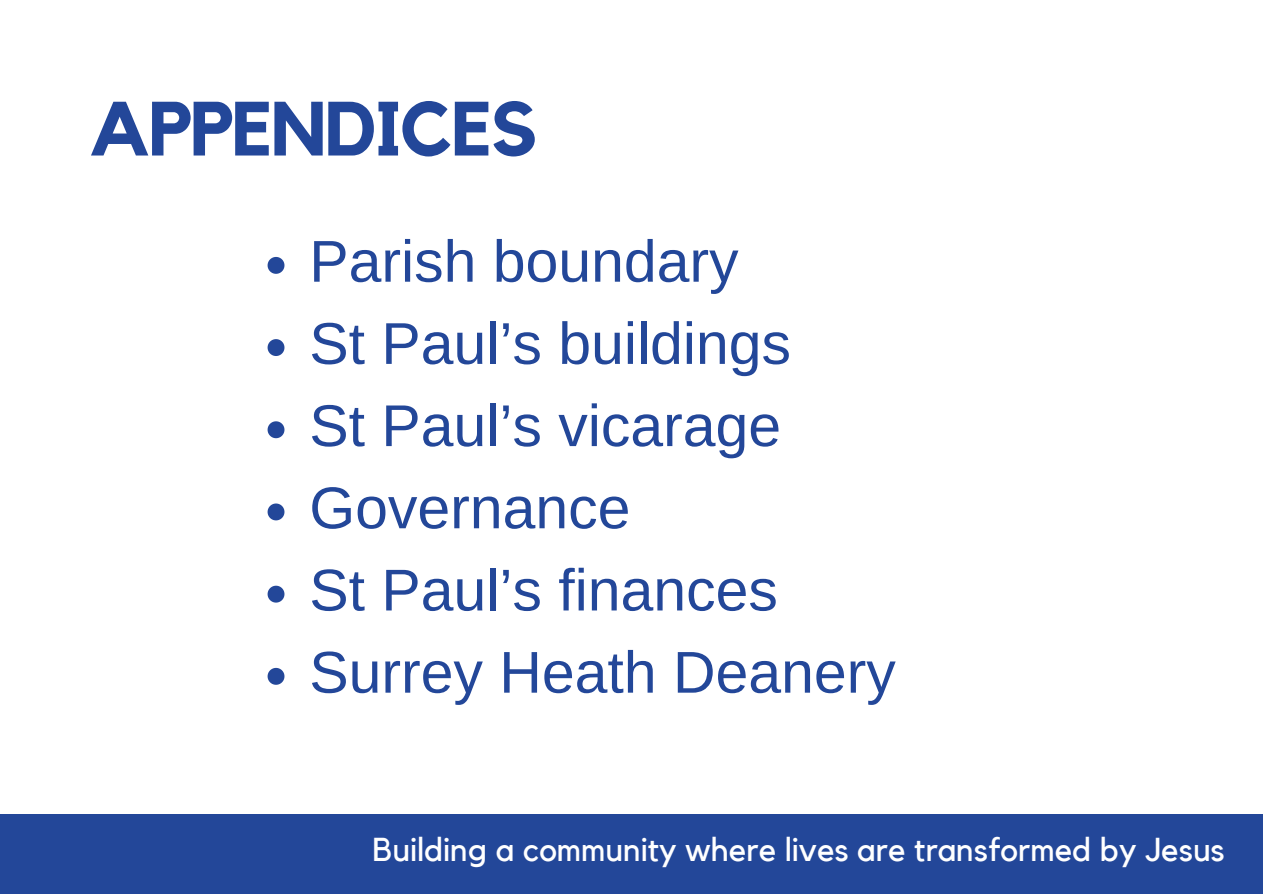
<style>
.page{position:relative;width:1263px;height:894px;background:#fff}
.page>*{position:absolute;margin:0;border:0;box-sizing:border-box;transform-origin:0 0}
.t1{font:700 75.75px "Kollektif";letter-spacing:-.02em;color:#234799}
.t2{font:58.95px "Arimo";color:#234799}
.t3{font:33px "Kollektif";color:#fff}
</style>
<div class="page">
<svg style="left:268px;top:257px;width:16px;height:17px"></svg>
<svg style="left:268px;top:339px;width:16px;height:17px"></svg>
<svg style="left:268px;top:421px;width:16px;height:17px"></svg>
<svg style="left:268px;top:503px;width:16px;height:17px"></svg>
<svg style="left:268px;top:585px;width:16px;height:17px"></svg>
<svg style="left:268px;top:667px;width:16px;height:17px"></svg>
<div style="left:0;top:814px;width:1263px;height:79px;background:#234799"></div>
<h1 class="t1" style="left:89px;top:94px;width:449px">APPENDICES</h1>
<p class="t2" style="left:309px;top:228px;width:431px">Parish boundary</p>
<p class="t2" style="left:309px;top:310px;width:483px">St Paul’s buildings</p>
<p class="t2" style="left:309px;top:392px;width:473px">St Paul’s vicarage</p>
<p class="t2" style="left:309px;top:474px;width:323px">Governance</p>
<p class="t2" style="left:309px;top:557px;width:470px">St Paul’s finances</p>
<p class="t2" style="left:309px;top:639px;width:588px">Surrey Heath Deanery</p>
<p class="t3" style="left:373px;top:833px;width:854px">Building a community where lives are transformed by Jesus</p>
</div>
